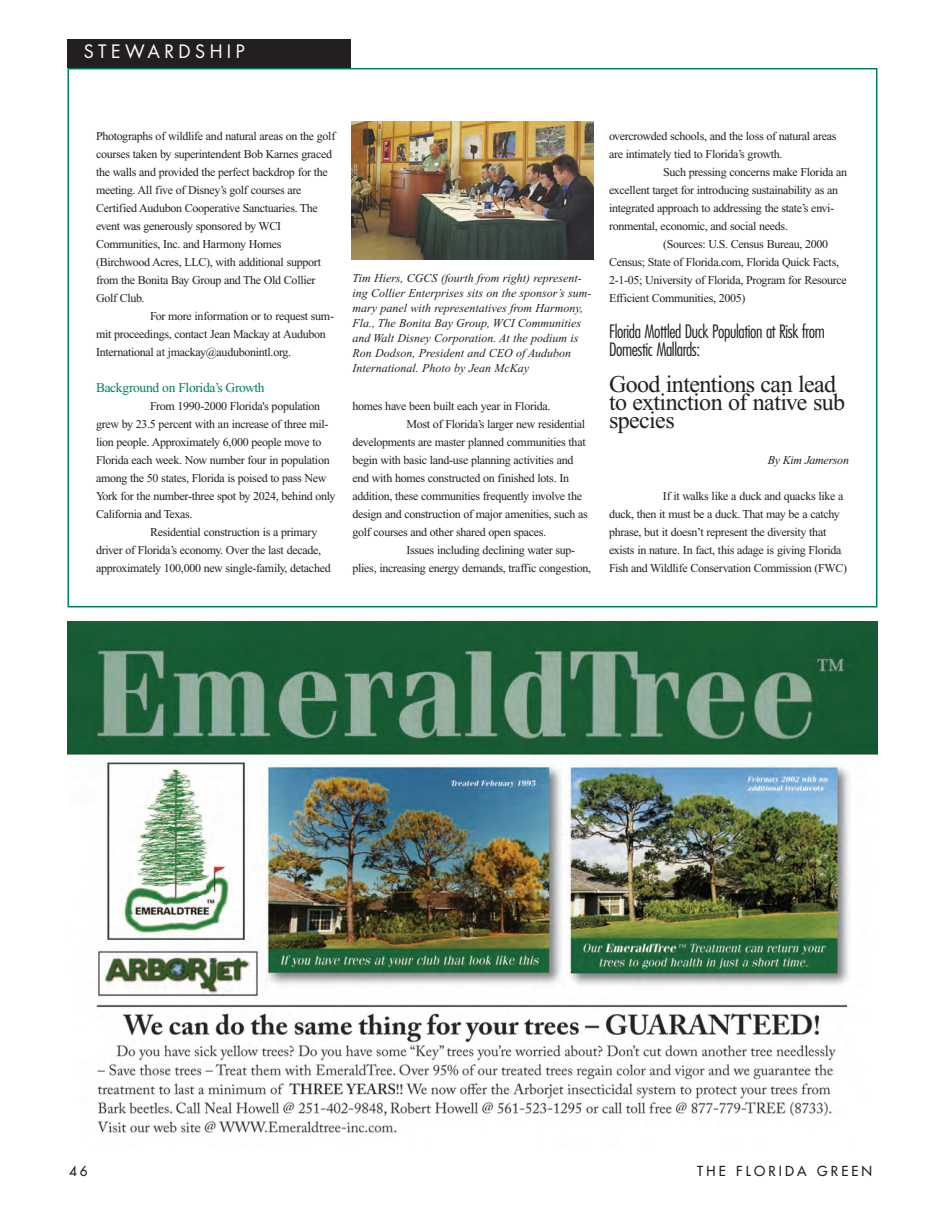
<style>
.page{position:relative;width:945px;height:1215px;background:#fff}
.page>*{position:absolute;margin:0;border:0;box-sizing:border-box;transform-origin:0 0}
.t1{font:24px/18px "Times New Roman";letter-spacing:-.025em;color:#231f20}
.t2{font:300 condensed 18px/18px "Futura";letter-spacing:-.02em;color:#231f20}
.t3{font:18px "Futura";letter-spacing:.245em;color:#fff}
.t4{font:13.5px "Times New Roman";letter-spacing:-.025em;color:#008061}
.t5{font:13.5px "Futura";letter-spacing:.23em;color:#231f20}
.t6{font:12px/18px "Times New Roman";letter-spacing:-.025em;color:#231f20}
.t7{font:italic 12px/15px "Times New Roman";color:#231f20}
.t8{font:italic 12px "Times New Roman";letter-spacing:-.025em;color:#231f20}
</style>
<div class="page">
<div style="left:70px;top:39px;width:281px;height:29px;background:#231f20"></div>
<img style="left:68px;top:621px;width:809px;height:515px">
<img style="left:351px;top:122px;width:243px;height:137px">
<h2 class="t3" style="left:84px;top:43px;width:163px">STEWARDSHIP</h2>
<p class="t6" style="left:96px;top:128px;width:241px">Photographs of wildlife and natural areas on the golf</p>
<p class="t6" style="left:96px;top:146px;width:238px">courses taken by superintendent Bob Karnes graced</p>
<p class="t6" style="left:96px;top:164px;width:233px">the walls and provided the perfect backdrop for the</p>
<p class="t6" style="left:96px;top:182px;width:207px">meeting. All five of Disney’s golf courses are</p>
<p class="t6" style="left:96px;top:200px;width:223px">Certified Audubon Cooperative Sanctuaries. The</p>
<p class="t6" style="left:96px;top:218px;width:187px">event was generously sponsored by WCI</p>
<p class="t6" style="left:96px;top:236px;width:187px">Communities, Inc. and Harmony Homes</p>
<p class="t6" style="left:96px;top:254px;width:227px">(Birchwood Acres, LLC), with additional support</p>
<p class="t6" style="left:96px;top:272px;width:221px">from the Bonita Bay Group and The Old Collier</p>
<p class="t6" style="left:96px;top:290px;width:50px">Golf Club.</p>
<p class="t6" style="left:150px;top:308px;width:186px">For more information or to request sum-</p>
<p class="t6" style="left:96px;top:326px;width:231px">mit proceedings, contact Jean Mackay at Audubon</p>
<p class="t6" style="left:96px;top:344px;width:197px">International at jmackay@audubonintl.org.</p>
<p class="t4" style="left:96px;top:382px;width:170px">Background on Florida’s Growth</p>
<p class="t6" style="left:150px;top:398px;width:172px">From 1990-2000 Florida's population</p>
<p class="t6" style="left:96px;top:416px;width:234px">grew by 23.5 percent with an increase of three mil-</p>
<p class="t6" style="left:96px;top:434px;width:227px">lion people. Approximately 6,000 people move to</p>
<p class="t6" style="left:96px;top:452px;width:235px">Florida each week. Now number four in population</p>
<p class="t6" style="left:96px;top:470px;width:232px">among the 50 states, Florida is poised to pass New</p>
<p class="t6" style="left:96px;top:488px;width:241px">York for the number-three spot by 2024, behind only</p>
<p class="t6" style="left:96px;top:506px;width:98px">California and Texas.</p>
<p class="t6" style="left:150px;top:524px;width:169px">Residential construction is a primary</p>
<p class="t6" style="left:96px;top:542px;width:227px">driver of Florida’s economy. Over the last decade,</p>
<p class="t6" style="left:96px;top:560px;width:236px">approximately 100,000 new single-family, detached</p>
<p class="t7" style="left:352px;top:272px;width:240px">Tim Hiers, CGCS (fourth from right) represent&shy;ing Collier Enterprises sits on the sponsor’s sum&shy;mary panel with representatives from Harmony, Fla., The Bonita Bay Group, WCI Communities and Walt Disney Corporation. At the podium is Ron Dodson, President and CEO of Audubon International. Photo by Jean McKay</p>
<p class="t6" style="left:352px;top:398px;width:200px">homes have been built each year in Florida.</p>
<p class="t6" style="left:406px;top:416px;width:180px">Most of Florida’s larger new residential</p>
<p class="t6" style="left:352px;top:434px;width:235px">developments are master planned communities that</p>
<p class="t6" style="left:352px;top:452px;width:222px">begin with basic land-use planning activities and</p>
<p class="t6" style="left:352px;top:470px;width:218px">end with homes constructed on finished lots. In</p>
<p class="t6" style="left:352px;top:488px;width:231px">addition, these communities frequently involve the</p>
<p class="t6" style="left:352px;top:506px;width:237px">design and construction of major amenities, such as</p>
<p class="t6" style="left:352px;top:524px;width:195px">golf courses and other shared open spaces.</p>
<p class="t6" style="left:406px;top:542px;width:170px">Issues including declining water sup-</p>
<p class="t6" style="left:352px;top:560px;width:240px">plies, increasing energy demands, traffic congestion,</p>
<p class="t6" style="left:609px;top:128px;width:229px">overcrowded schools, and the loss of natural areas</p>
<p class="t6" style="left:609px;top:146px;width:175px">are intimately tied to Florida’s growth.</p>
<p class="t6" style="left:663px;top:164px;width:186px">Such pressing concerns make Florida an</p>
<p class="t6" style="left:609px;top:182px;width:231px">excellent target for introducing sustainability as an</p>
<p class="t6" style="left:609px;top:200px;width:227px">integrated approach to addressing the state’s envi-</p>
<p class="t6" style="left:609px;top:218px;width:181px">ronmental, economic, and social needs.</p>
<p class="t6" style="left:663px;top:236px;width:167px">(Sources: U.S. Census Bureau, 2000</p>
<p class="t6" style="left:609px;top:254px;width:232px">Census; State of Florida.com, Florida Quick Facts,</p>
<p class="t6" style="left:609px;top:272px;width:239px">2-1-05; University of Florida, Program for Resource</p>
<p class="t6" style="left:609px;top:290px;width:138px">Efficient Communities, 2005)</p>
<h2 class="t2" style="left:609px;top:323px;width:218px">Florida Mottled Duck Population at Risk from<br>Domestic Mallards:</h2>
<h1 class="t1" style="left:609px;top:377px;width:238px">Good intentions can lead to extinction of native sub species</h1>
<p class="t8" style="left:768px;top:455px;width:83px">By Kim Jamerson</p>
<p class="t6" style="left:609px;top:488px;width:240px;text-indent:54px">If it walks like a duck and quacks like a duck, then it must be a duck. That may be a catchy phrase, but it doesn’t represent the diversity that exists in nature. In fact, this adage is giving Florida Fish and Wildlife Conservation Commission (FWC)</p>
<p class="t5" style="left:69px;top:1164px;width:20px">46</p>
<p class="t5" style="left:697px;top:1164px;width:177px">THE FLORIDA GREEN</p>
</div>
